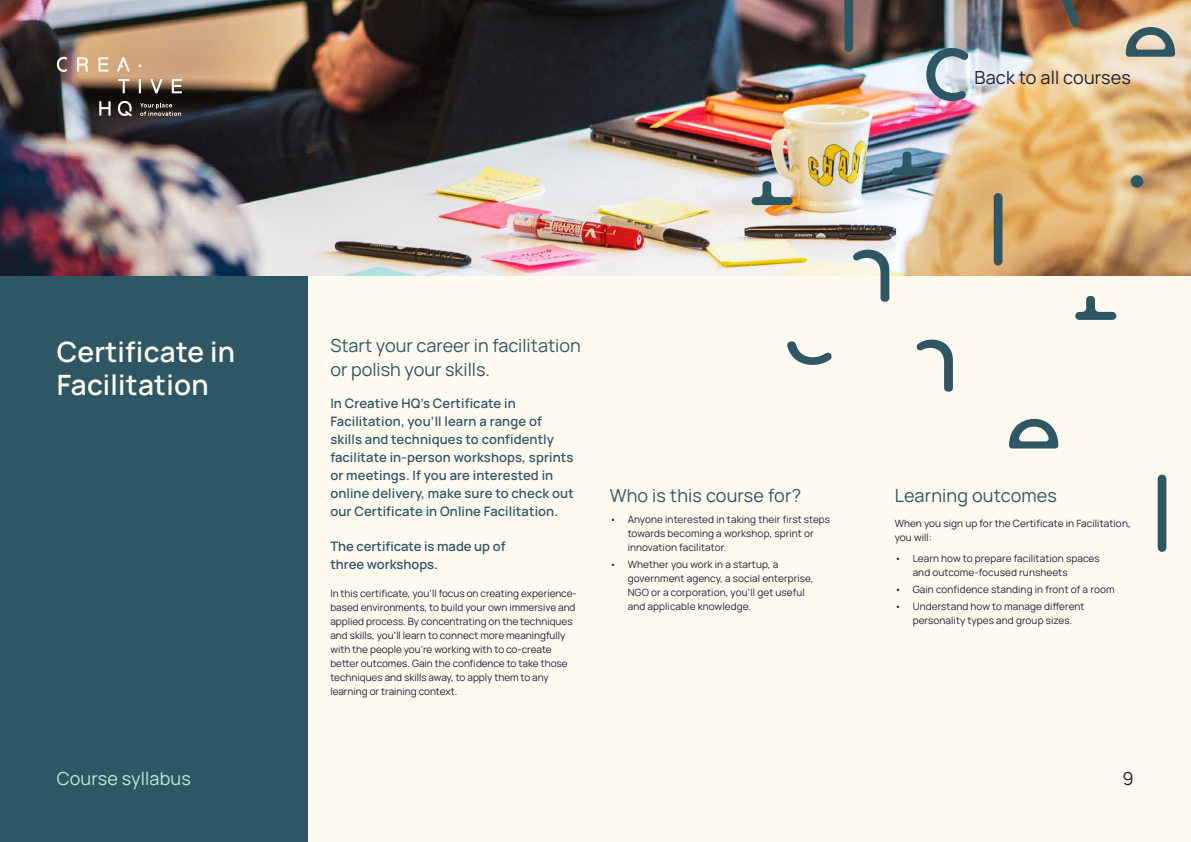
<style>
.page{position:relative;width:1191px;height:842px;background:#fffaf0}
.page>*{position:absolute;margin:0;border:0;box-sizing:border-box;transform-origin:0 0}
.t1{font:600 28px/32px "Manrope";letter-spacing:.01em;color:#fffaf0}
.t2{font:18px/24px "Manrope";color:#2e5766}
.t3{font:18px "Manrope";letter-spacing:.01em;color:#221d37}
.t4{font:18px "Manrope";letter-spacing:.01em;color:#bdead4}
.t5{font:18px "Manrope";color:#211c38}
.t6{font:600 13px/18px "Manrope";letter-spacing:.01em;color:#2e5766}
.t7{font:10px/14px "Manrope";color:#221d37}
</style>
<div class="page">
<div style="left:0;top:0;width:308px;height:842px;background:#2e5766"></div>
<img style="left:0;top:0;width:1191px;height:276px">
<svg style="left:57px;top:57px;width:10px;height:15px"></svg>
<svg style="left:77px;top:57px;width:11px;height:15px"></svg>
<svg style="left:98px;top:57px;width:11px;height:15px"></svg>
<svg style="left:118px;top:79px;width:11px;height:14px"></svg>
<svg style="left:139px;top:79px;width:2px;height:14px"></svg>
<svg style="left:150px;top:79px;width:12px;height:14px"></svg>
<svg style="left:172px;top:79px;width:10px;height:14px"></svg>
<svg style="left:99px;top:101px;width:12px;height:15px"></svg>
<svg style="left:118px;top:101px;width:14px;height:15px"></svg>
<svg style="left:117px;top:57px;width:13px;height:15px"></svg>
<svg style="left:140px;top:103px;width:41px;height:13px"></svg>
<div style="left:1157px;top:475px;width:9px;height:77px;background:#2e5766;border-radius:4px"></div>
<svg style="left:1009px;top:419px;width:49px;height:29px"></svg>
<div style="left:1130px;top:175px;width:13px;height:13px;background:#2e5766;border-radius:50%"></div>
<svg style="left:844px;top:0;width:9px;height:52px"></svg>
<svg style="left:916px;top:340px;width:37px;height:52px"></svg>
<svg style="left:852px;top:250px;width:37px;height:52px"></svg>
<div style="left:993px;top:193px;width:9px;height:73px;background:#2e5766;border-radius:4px"></div>
<svg style="left:1125px;top:27px;width:50px;height:30px"></svg>
<svg style="left:787px;top:341px;width:45px;height:24px"></svg>
<svg style="left:751px;top:181px;width:41px;height:24px"></svg>
<svg style="left:1075px;top:296px;width:41px;height:24px"></svg>
<svg style="left:891px;top:152px;width:41px;height:23px"></svg>
<svg style="left:1052px;top:0;width:26px;height:27px"></svg>
<svg style="left:926px;top:48px;width:42px;height:53px;background:#95a9b4"></svg>
<h2 class="t3" style="left:974px;top:65px;width:158px">Back to all courses</h2>
<h1 class="t1" style="left:57px;top:335px;width:180px">Certificate in<br>Facilitation</h1>
<h2 class="t4" style="left:57px;top:766px;width:136px">Course syllabus</h2>
<h2 class="t2" style="left:330px;top:332px;width:252px">Start your career in facilitation or polish your skills.</h2>
<p class="t6" style="left:330px;top:394px;width:245px">In Creative HQ’s Certificate in Facilitation, you’ll learn a range of skills and techniques to confidently facilitate in-person workshops, sprints or meetings. If you are interested in online delivery, make sure to check out our Certificate in Online Facilitation.</p>
<h3 class="t6" style="left:330px;top:537px;width:177px">The certificate is made up of three workshops.</h3>
<p class="t7" style="left:330px;top:586px;width:248px">In this certificate, you’ll focus on creating experience&shy;based environments, to build your own immersive and applied process. By concentrating on the techniques and skills, you’ll learn to connect more meaningfully with the people you’re working with to co-create better outcomes. Gain the confidence to take those techniques and skills away, to apply them to any learning or training context.</p>
<h2 class="t2" style="left:609px;top:482px;width:193px">Who is this course for?</h2>
<p class="t7" style="left:627px;top:512px;width:204px;text-indent:-18px">• Anyone interested in taking their first steps towards becoming a workshop, sprint or innovation facilitator.</p>
<p class="t7" style="left:627px;top:557px;width:187px;text-indent:-18px">• Whether you work in a startup, a government agency, a social enterprise, NGO or a corporation, you’ll get useful and applicable knowledge.</p>
<h2 class="t2" style="left:894px;top:482px;width:164px">Learning outcomes</h2>
<p class="t7" style="left:894px;top:516px;width:237px">When you sign up for the Certificate in Facilitation, you will:</p>
<p class="t7" style="left:912px;top:551px;width:189px;text-indent:-18px">• Learn how to prepare facilitation spaces and outcome-focused runsheets</p>
<p class="t7" style="left:894px;top:582px;width:221px">• Gain confidence standing in front of a room</p>
<p class="t7" style="left:894px;top:599px;width:191px;text-align:center">• Understand how to manage different personality types and group sizes.</p>
<h2 class="t5" style="left:1122px;top:766px;width:13px">9</h2>
</div>
